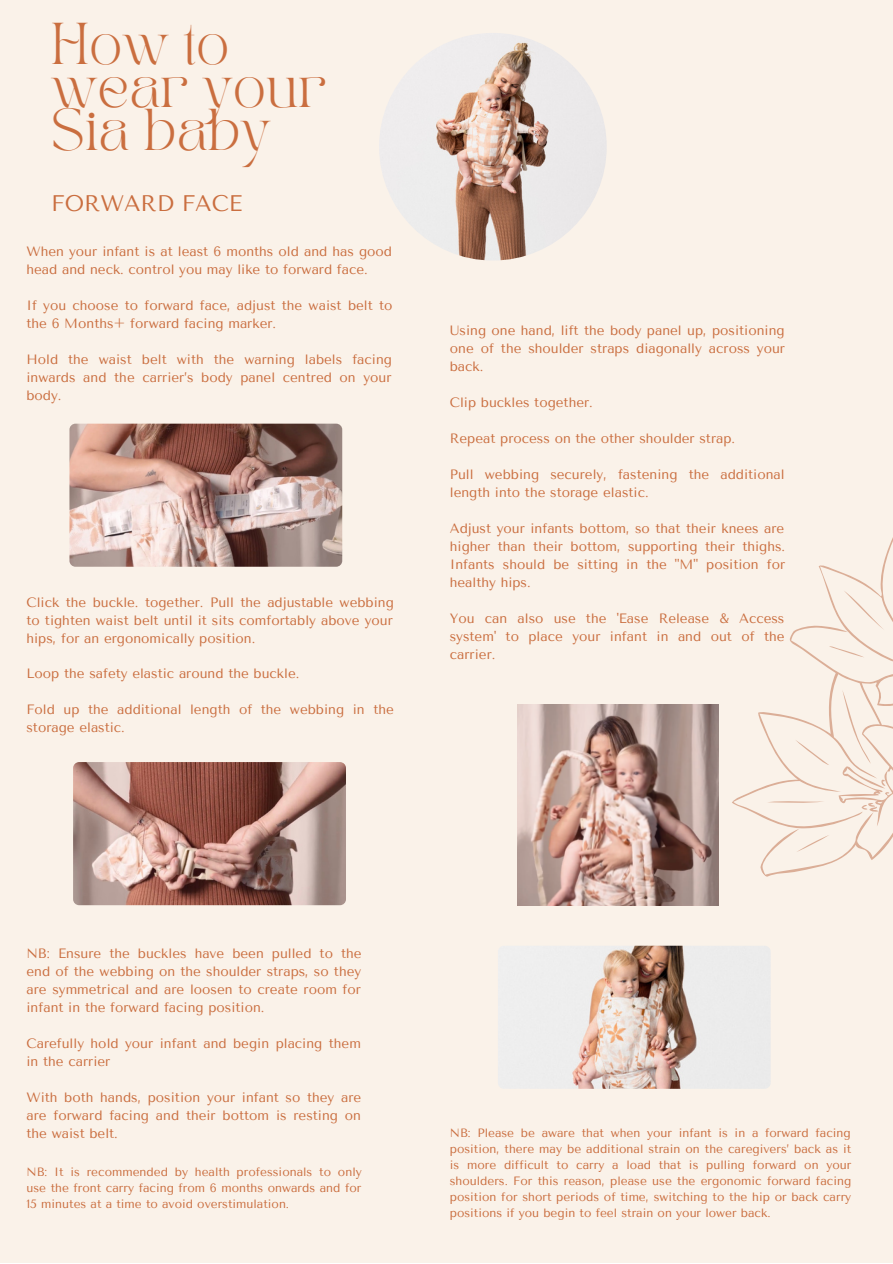
<style>
.page{position:relative;width:893px;height:1264px;background:#fff}
.page>*{position:absolute;margin:0;border:0;box-sizing:border-box;transform-origin:0 0}
.t1{font:41.25px/43px "TAN PEARL Regular";color:#ca6e3f}
.t2{font:22.5px "Tenor Sans";color:#ca6e3f}
.t3{font:13.5px/18px "Tenor Sans";color:#ca6e3f;text-align:justify}
.t4{font:12px/16px "Tenor Sans";color:#ca6e3f;text-align:justify}
</style>
<div class="page">
<div style="left:0;top:0;width:892px;height:1262px;background:#faf2e9"></div>
<svg style="left:634px;top:540px;width:258px;height:459px"></svg>
<svg style="left:829px;top:565px;width:63px;height:105px"></svg>
<svg style="left:766px;top:689px;width:124px;height:169px"></svg>
<img style="left:69px;top:423px;width:273px;height:143px;border-radius:6px">
<img style="left:73px;top:762px;width:273px;height:143px;border-radius:6px">
<img style="left:517px;top:704px;width:201px;height:201px">
<img style="left:498px;top:945px;width:272px;height:143px;border-radius:6px">
<img style="left:379px;top:33px;width:227px;height:227px;border-radius:50%">
<p class="t1" style="left:51px;top:26px;width:276px">How to wear your<br>Sia baby</p>
<p class="t2" style="left:51px;top:190px;width:192px">FORWARD FACE</p>
<p class="t3" style="left:26px;top:243px;width:367px">When your infant is at least 6 months old and has good head and neck. control you may like to forward face.</p>
<p class="t3" style="left:26px;top:297px;width:367px">If you choose to forward face, adjust the waist belt to the 6 Months+ forward facing marker.</p>
<p class="t3" style="left:26px;top:351px;width:367px">Hold the waist belt with the warning labels facing inwards and the carrier’s body panel centred on your body.</p>
<p class="t3" style="left:26px;top:593px;width:369px">Click the buckle. together. Pull the adjustable webbing to tighten waist belt until it sits comfortably above your hips, for an ergonomically position.</p>
<p class="t3" style="left:26px;top:665px;width:274px">Loop the safety elastic around the buckle.</p>
<p class="t3" style="left:26px;top:701px;width:369px">Fold up the additional length of the webbing in the storage elastic.</p>
<p class="t3" style="left:450px;top:322px;width:337px">Using one hand, lift the body panel up, positioning one of the shoulder straps diagonally across your back.</p>
<p class="t3" style="left:450px;top:393px;width:144px">Clip buckles together.</p>
<p class="t3" style="left:450px;top:429px;width:287px">Repeat process on the other shoulder strap.</p>
<p class="t3" style="left:450px;top:465px;width:336px">Pull webbing securely, fastening the additional length into the storage elastic.</p>
<p class="t3" style="left:450px;top:519px;width:337px">Adjust your infants bottom, so that their knees are higher than their bottom, supporting their thighs.<br>Infants should be sitting in the "M" position for healthy hips.</p>
<p class="t3" style="left:450px;top:609px;width:336px">You can also use the 'Ease Release &amp; Access system' to place your infant in and out of the carrier.</p>
<p class="t3" style="left:26px;top:944px;width:336px">NB: Ensure the buckles have been pulled to the end of the webbing on the shoulder straps, so they are symmetrical and are loosen to create room for infant in the forward facing position.</p>
<p class="t3" style="left:26px;top:1034px;width:336px">Carefully hold your infant and begin placing them in the carrier</p>
<p class="t3" style="left:26px;top:1088px;width:336px">With both hands, position your infant so they are are forward facing and their bottom is resting on the waist belt.</p>
<p class="t4" style="left:26px;top:1164px;width:337px">NB: It is recommended by health professionals to only use the front carry facing from 6 months onwards and for 15 minutes at a time to avoid overstimulation.</p>
<p class="t4" style="left:450px;top:1125px;width:403px">NB: Please be aware that when your infant is in a forward facing position, there may be additional strain on the caregivers’ back as it is more difficult to carry a load that is pulling forward on your shoulders. For this reason, please use the ergonomic forward facing position for short periods of time, switching to the hip or back carry positions if you begin to feel strain on your lower back.</p>
</div>
